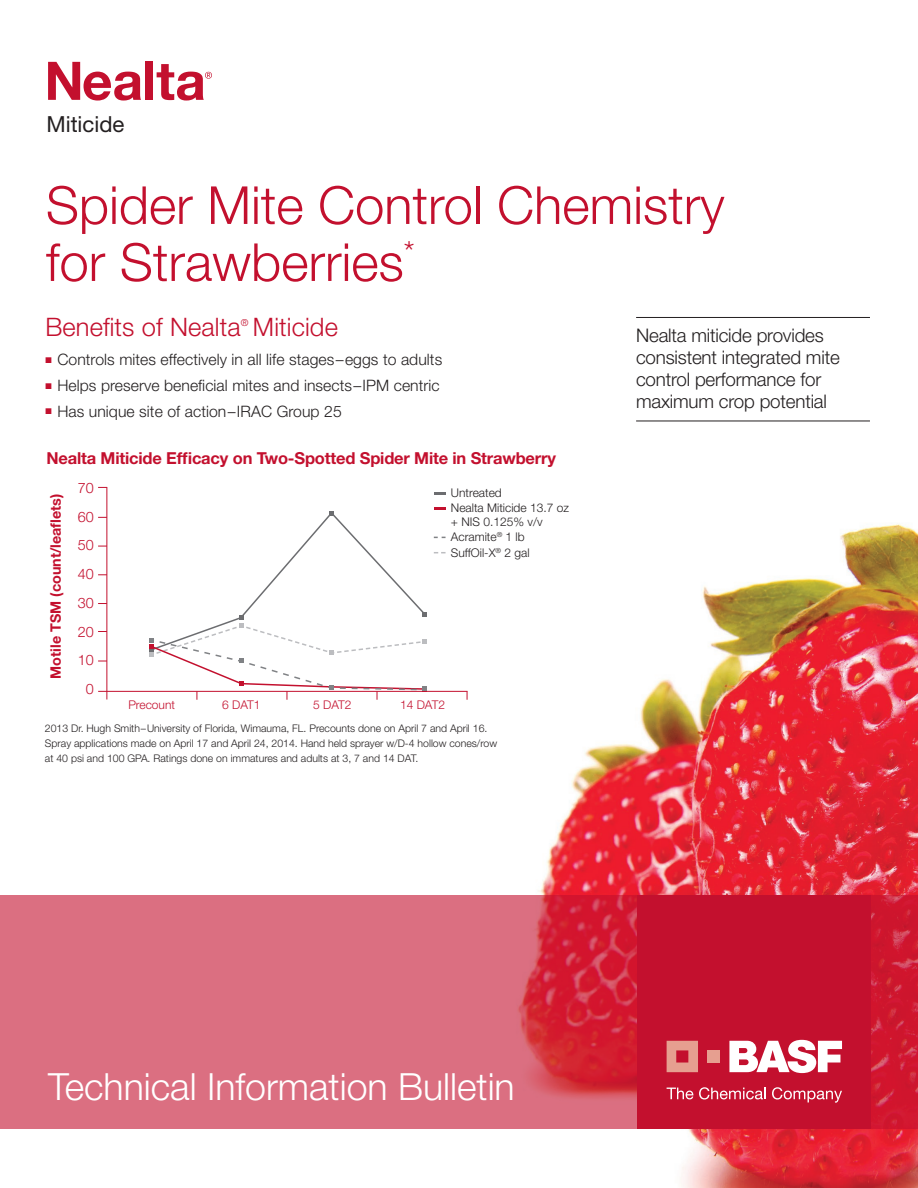
<style>
.page{position:relative;width:918px;height:1188px;background:#fff}
.page>*{position:absolute;margin:0;border:0;box-sizing:border-box;transform-origin:0 0}
.t1{font:700 53.25px "Helvetica Neue";color:#c3102e}
.t2{font:300 52.5px/57px "Helvetica Neue";color:#c3102e}
.t3{font:300 37.5px "Helvetica Neue";color:#fff}
.t4{font:300 25.5px "Helvetica Neue";letter-spacing:.005em;color:#c3102e}
.t5{font:22.2px "Helvetica Neue";color:#231f20}
.t6{font:300 18.75px/21.8px "Helvetica Neue";letter-spacing:-.01em;color:#231f20}
.t7{font:700 16.5px "Helvetica Neue";letter-spacing:-.01em;color:#c3102e}
.t8{font:300 15.75px "Helvetica Neue";letter-spacing:.005em;color:#231f20}
.t9{font:700 14.4px "Helvetica Neue";color:#c3102e}
.t10{font:300 14.4px "Helvetica Neue";color:#c3102e}
.t11{font:300 12px/15.3px "Helvetica Neue";color:#231f20}
.t12{font:300 12px "Helvetica Neue";color:#c3102e}
.t13{font:300 10.5px/15px "Helvetica Neue";color:#231f20}
.t14{font:300 9.6px "Helvetica Neue";color:#c3102e}
.s1{color:#c3102e}
</style>
<div class="page">
<img style="left:450px;top:524px;width:468px;height:664px">
<svg style="left:0;top:895px;width:918px;height:233px;fill:#db6f81"></svg>
<div style="left:637px;top:895px;width:234px;height:233px;background:#c3102e"></div>
<svg style="left:667px;top:1088px;width:26px;height:11px"></svg>
<svg style="left:699px;top:1087px;width:67px;height:13px"></svg>
<svg style="left:772px;top:1087px;width:70px;height:16px"></svg>
<svg style="left:729px;top:1040px;width:113px;height:33px"></svg>
<svg style="left:667px;top:1041px;width:31px;height:31px"></svg>
<div style="left:708px;top:1050px;width:12px;height:13px;background:#e69f90"></div>
<hr style="left:636px;top:317px;width:234px;height:1px;background:#231f20">
<hr style="left:636px;top:421px;width:234px;height:1px;background:#231f20">
<svg style="left:205px;top:72px;width:7px;height:7px"></svg>
<hr style="left:106px;top:487px;width:1px;height:213px;background:#c3102e">
<hr style="left:98px;top:691px;width:370px;height:1px;background:#c3102e">
<svg style="left:434px;top:492px;width:12px;height:2px"></svg>
<svg style="left:434px;top:508px;width:12px;height:2px"></svg>
<svg style="left:149px;top:511px;width:279px;height:189px"></svg>
<h1 class="t1" style="left:44px;top:33px;width:163px">Nealta</h1>
<h3 class="t5" style="left:46px;top:105px;width:80px">Miticide</h3>
<h2 class="t2" style="left:46px;top:176px;width:680px">Spider Mite Control Chemistry for Strawberries<sup>*</sup></h2>
<h3 class="t4" style="left:45px;top:311px;width:197px">Benefits of Nealta</h3>
<p class="t14" style="left:241px;top:317px;width:9px">®</p>
<h3 class="t4" style="left:253px;top:311px;width:86px">Miticide</h3>
<h3 class="t8" style="left:45px;top:350px;width:398px"><span class="s1">■</span> Controls mites effectively in all life stages–eggs to adults</h3>
<h3 class="t8" style="left:45px;top:376px;width:396px"><span class="s1">■</span> Helps preserve beneficial mites and insects–IPM centric</h3>
<h3 class="t8" style="left:45px;top:401px;width:298px"><span class="s1">■</span> Has unique site of action–IRAC Group 25</h3>
<h3 class="t6" style="left:636px;top:324px;width:205px">Nealta miticide provides consistent integrated mite control performance for maximum crop potential</h3>
<h3 class="t7" style="left:46px;top:448px;width:511px">Nealta Miticide Efficacy on Two-Spotted Spider Mite in Strawberry</h3>
<h3 class="t9" style="left:47px;top:679px;width:187px;rotate:-90deg">Motile TSM (count/leaflets)</h3>
<h3 class="t10" style="left:78px;top:479px;width:18px">70</h3>
<p class="t11" style="left:451px;top:484px;width:120px;line-height:15.8px">Untreated<br>Nealta Miticide 13.7 oz</p>
<p class="t11" style="left:451px;top:514px;width:93px">+ NIS 0.125% v/v<br>Acramite<sup>®</sup> 1 lb<br>SuffOil-X<sup>®</sup> 2 gal</p>
<h3 class="t10" style="left:78px;top:508px;width:18px">60</h3>
<h3 class="t10" style="left:78px;top:537px;width:18px">50</h3>
<h3 class="t10" style="left:78px;top:565px;width:18px">40</h3>
<h3 class="t10" style="left:78px;top:594px;width:18px">30</h3>
<h3 class="t10" style="left:78px;top:623px;width:18px">20</h3>
<h3 class="t10" style="left:78px;top:651px;width:18px">10</h3>
<h3 class="t10" style="left:86px;top:680px;width:10px">0</h3>
<p class="t12" style="left:128px;top:697px;width:48px">Precount</p>
<p class="t12" style="left:222px;top:697px;width:40px">6 DAT1</p>
<p class="t12" style="left:313px;top:697px;width:40px">5 DAT2</p>
<p class="t12" style="left:400px;top:697px;width:46px">14 DAT2</p>
<p class="t13" style="left:45px;top:720px;width:454px">2013 Dr. Hugh Smith–University of Florida, Wimauma, FL. Precounts done on April 7 and April 16.<br>Spray applications made on April 17 and April 24, 2014. Hand held sprayer w/D-4 hollow cones/row at 40 psi and 100 GPA. Ratings done on immatures and adults at 3, 7 and 14 DAT.</p>
<h3 class="t3" style="left:48px;top:1063px;width:468px">Technical Information Bulletin</h3>
</div>
